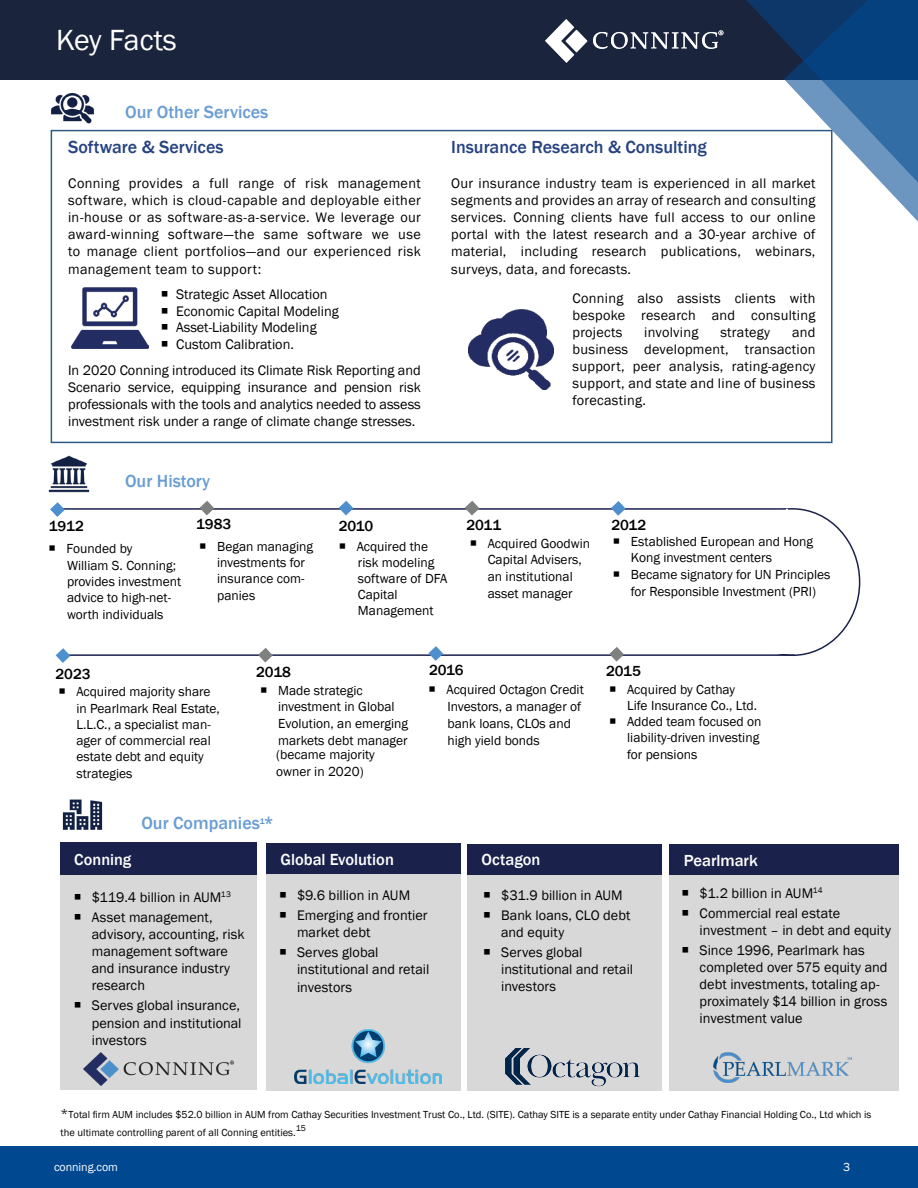
<style>
.page{position:relative;width:918px;height:1188px;background:#fff}
.page>*{position:absolute;margin:0;border:0;box-sizing:border-box;transform-origin:0 0}
.t1{font:30px "Franklin Gothic";letter-spacing:-.01em;color:#fff}
.t2{font:500 18px "Franklin Gothic";color:#264281}
.t3{font:500 18px "Franklin Gothic";color:#699dd3}
.t4{font:500 16.5px "Franklin Gothic";color:#fff}
.t5{font:500 16.35px "Franklin Gothic";letter-spacing:-.005em;color:#fff}
.t6{font:500 15px "Franklin Gothic";color:#000}
.t7{font:14.25px/17.1px "Franklin Gothic";color:#000}
.t8{font:14.25px "Franklin Gothic";letter-spacing:.02em;color:#000}
.t9{font:13.5px/16.5px "Franklin Gothic";color:#000}
.t10{font:12px "Franklin Gothic";letter-spacing:-.005em;color:#fff}
.t11{font:10.5px/18px "Franklin Gothic";color:#000}
.t12{font:8.7px "Franklin Gothic";color:#000}
.s1{font-size:13.5px}
</style>
<div class="page">
<div style="left:0;top:0;width:918px;height:80px;background:#1b243d"></div>
<svg style="left:504px;top:0;width:280px;height:130px"></svg>
<svg style="left:784px;top:0;width:134px;height:353px"></svg>
<img style="left:545px;top:20px;width:178px;height:42px">
<div style="left:0;top:1147px;width:918px;height:41px;background:#004990"></div>
<div style="left:51px;top:130px;width:781px;height:313px;border:2px solid #2d5a85"></div>
<img style="left:71px;top:287px;width:78px;height:61px">
<img style="left:469px;top:310px;width:84px;height:79px">
<hr style="left:58px;top:654px;width:737px;height:2px;background:#1a214b">
<svg style="left:609px;top:647px;width:15px;height:15px"></svg>
<svg style="left:428px;top:646px;width:15px;height:15px"></svg>
<svg style="left:258px;top:648px;width:15px;height:15px"></svg>
<svg style="left:56px;top:648px;width:14px;height:15px"></svg>
<hr style="left:55px;top:508px;width:731px;height:2px;background:#1a214b">
<svg style="left:50px;top:502px;width:15px;height:15px"></svg>
<svg style="left:200px;top:501px;width:14px;height:14px"></svg>
<svg style="left:339px;top:501px;width:14px;height:14px"></svg>
<svg style="left:465px;top:501px;width:14px;height:14px"></svg>
<svg style="left:611px;top:501px;width:15px;height:15px"></svg>
<img style="left:48px;top:455px;width:42px;height:38px">
<img style="left:62px;top:799px;width:41px;height:31px">
<img style="left:50px;top:93px;width:46px;height:37px">
<div style="left:670px;top:844px;width:229px;height:32px;background:#1a214b"></div>
<div style="left:670px;top:876px;width:229px;height:215px;background:#d8d8d8"></div>
<div style="left:467px;top:844px;width:195px;height:32px;background:#1a214b"></div>
<div style="left:467px;top:876px;width:195px;height:215px;background:#d8d8d8"></div>
<img style="left:505px;top:1048px;width:135px;height:39px">
<div style="left:266px;top:843px;width:195px;height:32px;background:#1a214b"></div>
<div style="left:266px;top:875px;width:195px;height:216px;background:#d8d8d8"></div>
<img style="left:295px;top:1029px;width:146px;height:54px">
<div style="left:60px;top:842px;width:197px;height:33px;background:#1a214b"></div>
<div style="left:60px;top:875px;width:197px;height:215px;background:#d8d8d8"></div>
<img style="left:713px;top:1053px;width:139px;height:30px">
<img style="left:84px;top:1053px;width:150px;height:33px">
<h1 class="t1" style="left:56px;top:21px;width:122px">Key Facts</h1>
<p class="t3" style="left:125px;top:101px;width:145px">Our Other Services</p>
<p class="t2" style="left:68px;top:136px;width:157px">Software &amp; Services</p>
<p class="t7" style="left:68px;top:175px;width:354px;text-align:justify">Conning provides a full range of risk management software, which is cloud-capable and deployable either in-house or as software-as-a-service. We leverage our award-winning software—the same software we use to manage client portfolios—and our experienced risk management team to support:</p>
<p class="t7" style="left:176px;top:286px;width:164px;line-height:16.5px">Strategic Asset Allocation<br>Economic Capital Modeling<br>Asset-Liability Modeling<br>Custom Calibration.</p>
<p class="t7" style="left:68px;top:362px;width:354px;text-align:justify">In 2020 Conning introduced its Climate Risk Reporting and Scenario service, equipping insurance and pension risk professionals with the tools and analytics needed to assess investment risk under a range of climate change stresses.</p>
<p class="t3" style="left:125px;top:470px;width:87px">Our History</p>
<p class="t2" style="left:451px;top:136px;width:257px">Insurance Research &amp; Consulting</p>
<p class="t7" style="left:451px;top:175px;width:366px;text-align:justify">Our insurance industry team is experienced in all market segments and provides an array of research and consulting services. Conning clients have full access to our online portal with the latest research and a 30-year archive of material, including research publications, webinars, surveys, data, and forecasts.</p>
<p class="t7" style="left:573px;top:290px;width:244px;text-align:justify">Conning also assists clients with bespoke research and consulting projects</p>
<p class="t7" style="left:573px;top:324px;width:244px;text-align:justify;text-indent:219px">and business development, transaction support, peer analysis, rating-agency support, and state and line of business forecasting.</p>
<p class="t8" style="left:644px;top:323px;width:56px">involving</p>
<p class="t8" style="left:720px;top:323px;width:51px">strategy</p>
<p class="t6" style="left:49px;top:517px;width:36px">1912</p>
<p class="t6" style="left:196px;top:515px;width:37px">1983</p>
<p class="t6" style="left:339px;top:516px;width:36px">2010</p>
<p class="t6" style="left:466px;top:516px;width:36px">2011</p>
<p class="t6" style="left:611px;top:516px;width:36px">2012</p>
<p class="t9" style="left:217px;top:538px;width:97px">Began managing investments for insurance com&shy;panies</p>
<p class="t9" style="left:357px;top:538px;width:73px">Acquired the</p>
<p class="t9" style="left:631px;top:534px;width:201px">Established European and Hong<br>Kong investment centers<br>Became signatory for UN Principles for Responsible Investment (PRI)</p>
<p class="t9" style="left:67px;top:541px;width:67px">Founded by</p>
<p class="t9" style="left:488px;top:536px;width:104px">Acquired Goodwin<br>Capital Advisers, an institutional asset manager</p>
<p class="t9" style="left:67px;top:557px;width:116px">William S. Conning; provides investment advice to high-net&shy;worth individuals</p>
<p class="t9" style="left:358px;top:554px;width:91px">risk modeling software of DFA<br>Capital<br>Management</p>
<p class="t6" style="left:56px;top:665px;width:37px">2023</p>
<p class="t9" style="left:76px;top:684px;width:145px">Acquired majority share in Pearlmark Real Estate,<br>L.L.C., a specialist man&shy;ager of commercial real estate debt and equity strategies</p>
<p class="t6" style="left:256px;top:663px;width:36px">2018</p>
<p class="t6" style="left:429px;top:661px;width:36px">2016</p>
<p class="t6" style="left:606px;top:662px;width:36px">2015</p>
<p class="t9" style="left:278px;top:683px;width:86px">Made strategic</p>
<p class="t9" style="left:447px;top:681px;width:139px">Acquired Octagon Credit</p>
<p class="t9" style="left:278px;top:699px;width:132px">investment in Global<br>Evolution, an emerging markets debt manager</p>
<p class="t9" style="left:448px;top:699px;width:135px">Investors, a manager of bank loans, CLOs and high yield bonds</p>
<p class="t9" style="left:276px;top:747px;width:100px">(became majority owner in 2020)</p>
<p class="t9" style="left:627px;top:681px;width:136px">Acquired by Cathay<br>Life Insurance Co., Ltd.<br>Added team focused on liability-driven investing for pensions</p>
<p class="t3" style="left:141px;top:811px;width:134px">Our Companies<sup>1</sup>*</p>
<p class="t5" style="left:74px;top:849px;width:58px">Conning</p>
<p class="t7" style="left:92px;top:887px;width:141px;line-height:20.1px">$119.4 billion in AUM<sup>13<br></sup>Asset management,</p>
<p class="t7" style="left:92px;top:926px;width:154px">advisory, accounting, risk management software and insurance industry research</p>
<p class="t7" style="left:92px;top:997px;width:151px;text-align:justify">Serves global insurance, pension and institutional investors</p>
<p class="t4" style="left:280px;top:849px;width:115px">Global Evolution</p>
<p class="t7" style="left:297px;top:886px;width:132px;line-height:20.1px">$9.6 billion in AUM<br>Emerging and frontier</p>
<p class="t7" style="left:297px;top:923px;width:83px;line-height:20.1px">market debt<br>Serves global</p>
<p class="t7" style="left:297px;top:962px;width:134px">institutional and retail investors</p>
<p class="t4" style="left:482px;top:850px;width:60px">Octagon</p>
<p class="t7" style="left:501px;top:885px;width:131px;line-height:20.1px">$31.9 billion in AUM<br>Bank loans, CLO debt</p>
<p class="t7" style="left:501px;top:922px;width:83px;line-height:20.1px">and equity<br>Serves global</p>
<p class="t7" style="left:501px;top:961px;width:134px">institutional and retail investors</p>
<p class="t4" style="left:684px;top:850px;width:75px">Pearlmark</p>
<p class="t7" style="left:700px;top:883px;width:142px;line-height:20.1px">$1.2 billion in AUM<sup>14<br></sup>Commercial real estate</p>
<p class="t7" style="left:700px;top:920px;width:193px;line-height:20.1px">investment – in debt and equity<br>Since 1996, Pearlmark has</p>
<p class="t7" style="left:700px;top:959px;width:189px">completed over 575 equity and debt investments, totaling ap&shy;proximately $14 billion in gross investment value</p>
<p class="t11" style="left:61px;top:1105px;width:812px"><span class="s1">*</span>Total firm AUM includes $52.0 billion in AUM from Cathay Securities Investment Trust Co., Ltd. (SITE). Cathay SITE is a separate entity under Cathay Financial Holding Co., Ltd which is the ultimate controlling parent of all Conning entities.</p>
<p class="t12" style="left:296px;top:1122px;width:12px">15</p>
<p class="t10" style="left:54px;top:1159px;width:65px">conning.com</p>
<p class="t10" style="left:843px;top:1159px;width:9px">3</p>
</div>
